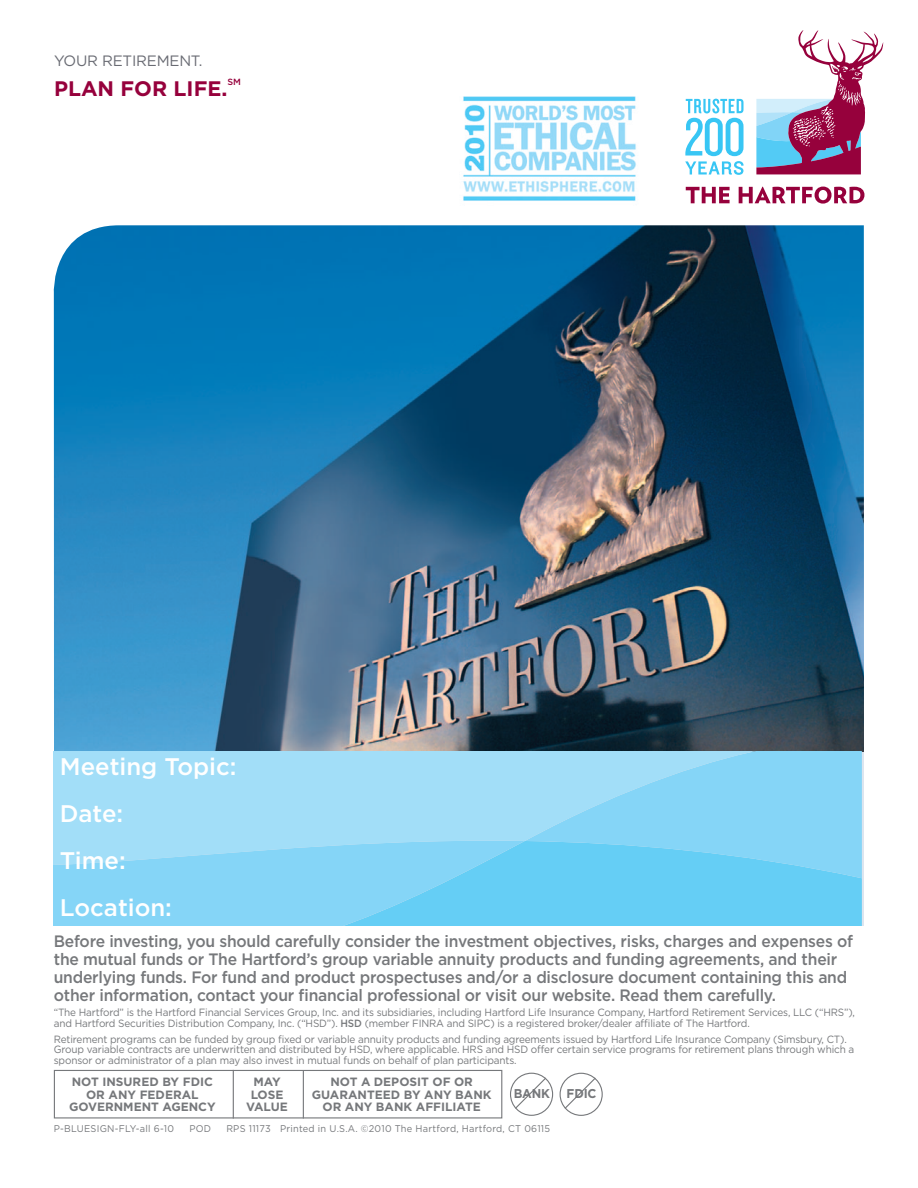
<style>
.page{position:relative;width:918px;height:1188px;background:#fff}
.page>*{position:absolute;margin:0;border:0;box-sizing:border-box;transform-origin:0 0}
.t1{font:500 24px/47.1px "Gotham";color:#fff}
.t2{font:700 21px "Gotham";color:#96013c}
.t3{font:500 16.5px/18px "Gotham";letter-spacing:-.015em;color:#76787b;scale:.95 1}
.t4{font:15px "Gotham";letter-spacing:-.015em;color:#696b73}
.t5{font:700 12.75px "Gotham";letter-spacing:-.015em;color:#76787b;scale:.95 1}
.t6{font:700 12px/12.8px "Gotham";color:#76787b;text-align:center}
.t7{font:10.5px/10.5px "Gotham";letter-spacing:-.015em;color:#76787b;scale:.95 1}
.t8{font:9.75px "Gotham";letter-spacing:.025em;color:#76787b;scale:.95 1}
.t9{font:500 9px "Gotham";color:#96013c}
.s1{font-weight:500}
</style>
<div class="page">
<svg style="left:685px;top:99px;width:59px;height:76px"></svg>
<svg style="left:686px;top:187px;width:44px;height:16px"></svg>
<svg style="left:739px;top:187px;width:125px;height:17px"></svg>
<svg style="left:756px;top:30px;width:127px;height:144px"></svg>
<img style="left:53px;top:225px;width:811px;height:529px">
<div style="left:54px;top:1070px;width:448px;height:48px;border:1px solid #76787b"></div>
<hr style="left:233px;top:1070px;width:1px;height:49px;background:#757679">
<svg style="left:510px;top:1073px;width:43px;height:43px"></svg>
<hr style="left:303px;top:1071px;width:1px;height:47px;background:#76787b">
<svg style="left:560px;top:1073px;width:43px;height:43px"></svg>
<svg style="left:54px;top:865px;width:808px;height:60px;background:#73d1f5"></svg>
<svg style="left:54px;top:752px;width:808px;height:113px;background:#95daf7"></svg>
<img style="left:463px;top:97px;width:173px;height:104px">
<h3 class="t4" style="left:54px;top:55px;width:150px">YOUR RETIREMENT.</h3>
<h2 class="t2" style="left:54px;top:81px;width:175px">PLAN FOR LIFE.</h2>
<p class="t9" style="left:228px;top:79px;width:15px">SM</p>
<h1 class="t1" style="left:60px;top:745px;width:178px">Meeting Topic:<br>Date:<br>Time:<br>Location:</h1>
<p class="t3" style="left:54px;top:933px;width:843px">Before investing, you should carefully consider the investment objectives, risks, charges and expenses of the mutual funds or The Hartford’s group variable annuity products and funding agreements, and their underlying funds. For fund and product prospectuses and/or a disclosure document containing this and other information, contact your financial professional or visit our website. Read them carefully.</p>
<p class="t7" style="left:54px;top:1008px;width:845px">“The Hartford” is the Hartford Financial Services Group, Inc. and its subsidiaries, including Hartford Life Insurance Company, Hartford Retirement Services, LLC (“HRS”), and Hartford Securities Distribution Company, Inc. (“HSD”). <span class="s1">HSD</span> (member FINRA and SIPC) is a registered broker/dealer affiliate of The Hartford.</p>
<p class="t7" style="left:54px;top:1035px;width:844px">Retirement programs can be funded by group fixed or variable annuity products and funding agreements issued by Hartford Life Insurance Company (Simsbury, CT).<br>Group variable contracts are underwritten and distributed by HSD, where applicable. HRS and HSD offer certain service programs for retirement plans through which a sponsor or administrator of a plan may also invest in mutual funds on behalf of plan participants.</p>
<p class="t6" style="left:312px;top:1077px;width:181px">NOT A DEPOSIT OF OR<br>GUARANTEED BY ANY BANK<br>OR ANY BANK AFFILIATE</p>
<p class="t6" style="left:69px;top:1077px;width:148px">NOT INSURED BY FDIC<br>OR ANY FEDERAL<br>GOVERNMENT AGENCY</p>
<p class="t5" style="left:514px;top:1089px;width:40px">BANK</p>
<p class="t5" style="left:567px;top:1089px;width:33px">FDIC</p>
<p class="t8" style="left:54px;top:1124px;width:128px">P-BLUESIGN-FLY-all 6-10</p>
<p class="t8" style="left:189px;top:1124px;width:24px">POD</p>
<p class="t8" style="left:226px;top:1124px;width:342px">RPS 11173 Printed in U.S.A. ©2010 The Hartford, Hartford, CT 06115</p>
<p class="t6" style="left:246px;top:1077px;width:43px">MAY<br>LOSE<br>VALUE</p>
</div>
